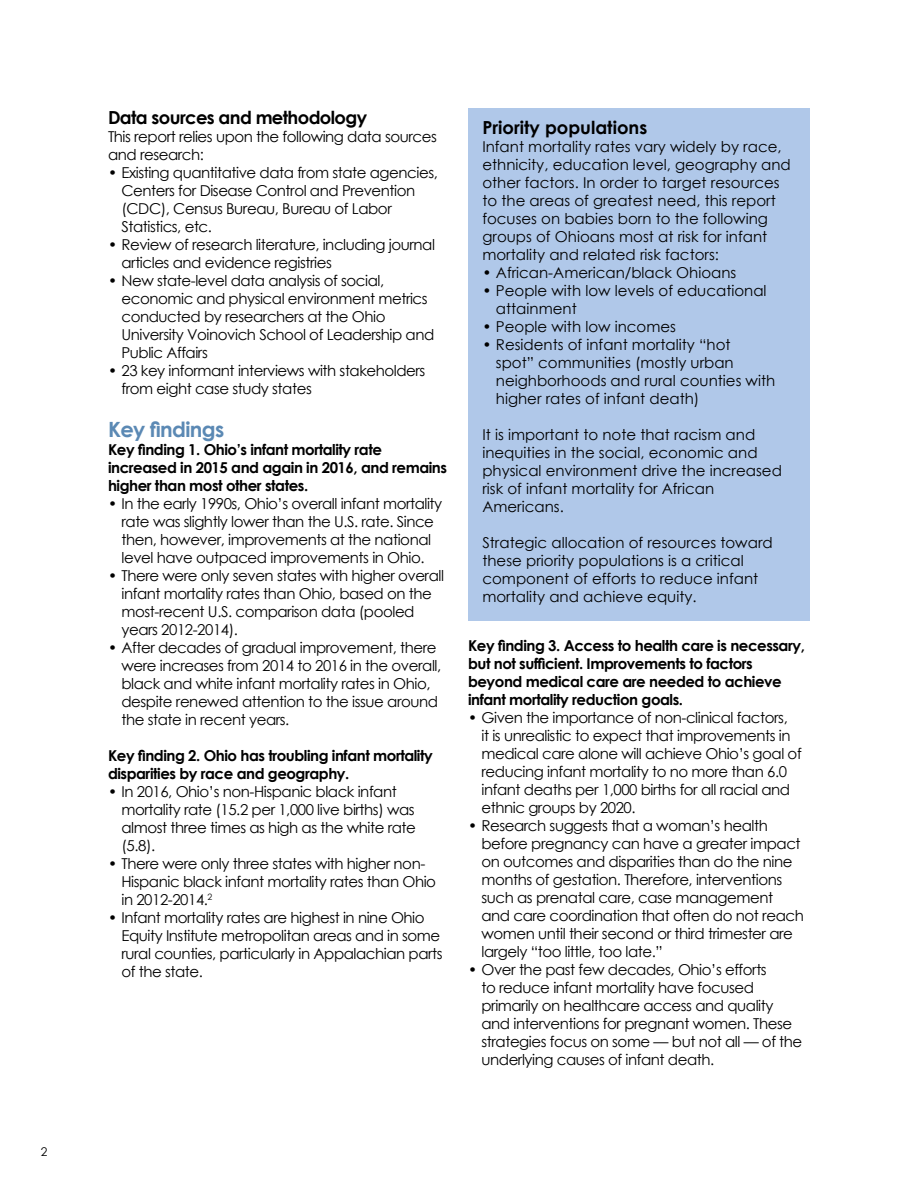
<style>
.page{position:relative;width:918px;height:1188px;background:#fff}
.page>*{position:absolute;margin:0;border:0;box-sizing:border-box;transform-origin:0 0}
.t1{font:700 21px "Century Gothic";letter-spacing:-.03em;color:#5b89b4}
.t2{font:700 18px "Century Gothic";letter-spacing:-.035em;color:#000}
.t3{font:700 18px "Century Gothic";color:#000}
.t4{font:15px/18px "Century Gothic";letter-spacing:-.03em;color:#000}
.t5{font:15px/18px "Century Gothic";color:#000}
.t6{font:700 15px/18px "Century Gothic";letter-spacing:-.03em;color:#000}
.t7{font:12px "Century Gothic";color:#000}
</style>
<div class="page">
<div style="left:468px;top:108px;width:342px;height:512px;background:#b0c8e9"></div>
<p class="t7" style="left:41px;top:1143px;width:8px">2</p>
<p class="t2" style="left:108px;top:104px;width:261px">Data sources and methodology</p>
<p class="t4" style="left:108px;top:127px;width:330px">This report relies upon the following data sources and research:</p>
<p class="t4" style="left:122px;top:163px;width:318px;text-indent:-14px">• Existing quantitative data from state agencies, Centers for Disease Control and Prevention (CDC), Census Bureau, Bureau of Labor Statistics, etc.</p>
<p class="t4" style="left:122px;top:235px;width:315px;text-indent:-14px">• Review of research literature, including journal articles and evidence registries</p>
<p class="t4" style="left:122px;top:271px;width:314px;text-indent:-14px">• New state-level data analysis of social, economic and physical environment metrics conducted by researchers at the Ohio University Voinovich School of Leadership and Public Affairs</p>
<p class="t4" style="left:122px;top:361px;width:305px;text-indent:-14px">• 23 key informant interviews with stakeholders from eight case study states</p>
<h1 class="t1" style="left:108px;top:413px;width:118px">Key findings</h1>
<p class="t6" style="left:108px;top:440px;width:341px">Key finding 1. Ohio’s infant mortality rate increased in 2015 and again in 2016, and remains higher than most other states.</p>
<p class="t4" style="left:108px;top:494px;width:336px;text-align:center">• In the early 1990s, Ohio’s overall infant mortality rate was slightly lower than the U.S. rate. Since then, however, improvements at the national level have outpaced improvements in Ohio.</p>
<p class="t4" style="left:122px;top:566px;width:324px;text-indent:-14px">• There were only seven states with higher overall infant mortality rates than Ohio, based on the most-recent U.S. comparison data (pooled years 2012-2014).</p>
<p class="t4" style="left:122px;top:638px;width:321px;text-indent:-14px">• After decades of gradual improvement, there were increases from 2014 to 2016 in the overall, black and white infant mortality rates in Ohio, despite renewed attention to the issue around the state in recent years.</p>
<p class="t6" style="left:108px;top:746px;width:326px">Key finding 2. Ohio has troubling infant mortality disparities by race and geography.</p>
<p class="t4" style="left:122px;top:782px;width:296px;text-indent:-14px">• In 2016, Ohio’s non-Hispanic black infant mortality rate (15.2 per 1,000 live births) was almost three times as high as the white rate (5.8).</p>
<p class="t4" style="left:122px;top:854px;width:316px;text-indent:-14px">• There were only three states with higher non-<br>Hispanic black infant mortality rates than Ohio in 2012-2014.<sup>2</sup></p>
<p class="t4" style="left:122px;top:908px;width:323px;text-indent:-14px">• Infant mortality rates are highest in nine Ohio Equity Institute metropolitan areas and in some rural counties, particularly in Appalachian parts of the state.</p>
<p class="t3" style="left:482px;top:114px;width:166px">Priority populations</p>
<p class="t5" style="left:482px;top:137px;width:310px">Infant mortality rates vary widely by race, ethnicity, education level, geography and other factors. In order to target resources to the areas of greatest need, this report focuses on babies born to the following groups of Ohioans most at risk for infant mortality and related risk factors:</p>
<p class="t5" style="left:482px;top:263px;width:256px">• African-American/black Ohioans</p>
<p class="t5" style="left:496px;top:281px;width:272px;text-indent:-14px">• People with low levels of educational attainment</p>
<p class="t5" style="left:482px;top:317px;width:195px">• People with low incomes</p>
<p class="t5" style="left:496px;top:335px;width:281px;text-indent:-14px">• Residents of infant mortality “hot<br>spot” communities (mostly urban neighborhoods and rural counties with higher rates of infant death)</p>
<p class="t5" style="left:482px;top:425px;width:301px">It is important to note that racism and inequities in the social, economic and physical environment drive the increased risk of infant mortality for African Americans.</p>
<p class="t5" style="left:482px;top:533px;width:292px">Strategic allocation of resources toward these priority populations is a critical component of efforts to reduce infant mortality and achieve equity.</p>
<p class="t6" style="left:468px;top:636px;width:338px">Key finding 3. Access to health care is necessary, but not sufficient. Improvements to factors beyond medical care are needed to achieve infant mortality reduction goals.</p>
<p class="t4" style="left:482px;top:708px;width:322px;text-indent:-14px">• Given the importance of non-clinical factors,<br>it is unrealistic to expect that improvements in medical care alone will achieve Ohio’s goal of reducing infant mortality to no more than 6.0 infant deaths per 1,000 births for all racial and ethnic groups by 2020.</p>
<p class="t4" style="left:482px;top:816px;width:324px;text-indent:-14px">• Research suggests that a woman’s health before pregnancy can have a greater impact on outcomes and disparities than do the nine months of gestation. Therefore, interventions such as prenatal care, case management and care coordination that often do not reach women until their second or third trimester are largely “too little, too late.”</p>
<p class="t4" style="left:482px;top:960px;width:322px;text-indent:-14px">• Over the past few decades, Ohio’s efforts<br>to reduce infant mortality have focused primarily on healthcare access and quality and interventions for pregnant women. These strategies focus on some — but not all — of the underlying causes of infant death.</p>
</div>
